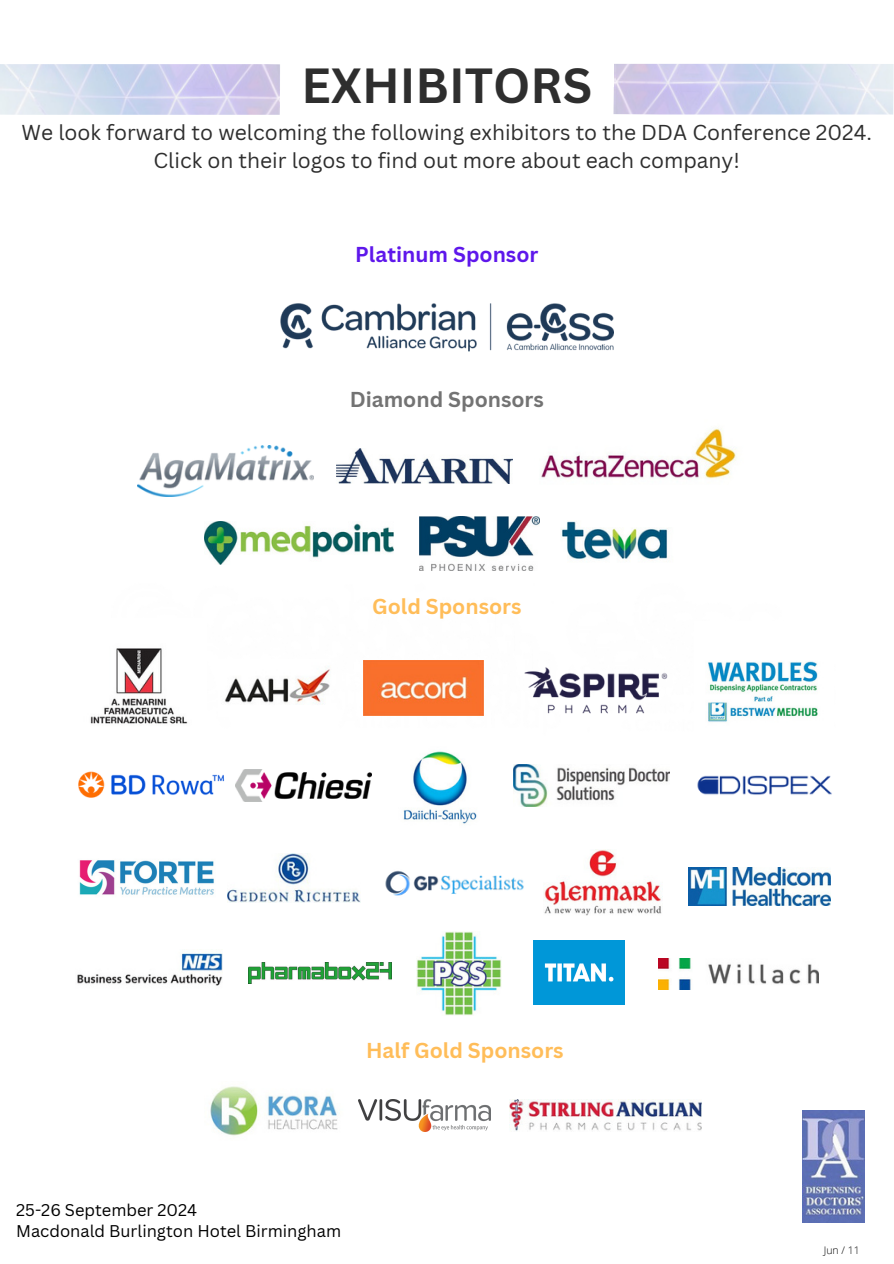
<style>
.page{position:relative;width:894px;height:1264px;background:#fff}
.page>*{position:absolute;margin:0;border:0;box-sizing:border-box;transform-origin:0 0}
.t1{font:700 48px "Canva Sans";color:#2e2e2e}
.t2{font:21px/28.2px "Canva Sans";color:#2e2e2e;text-align:center}
.t3{font:700 21px "Canva Sans";color:#ffbd59}
.t4{font:700 21px "Canva Sans";color:#5e17eb}
.t5{font:700 21px "Canva Sans";color:#737373}
.t6{font:16.5px/21.5px "Canva Sans";color:#000}
.t7{font:300 10.5px "Open Sans";color:#000}
</style>
<div class="page">
<img style="left:280px;top:303px;width:333px;height:48px">
<img style="left:539px;top:516px;width:130px;height:44px">
<img style="left:419px;top:516px;width:120px;height:54px">
<img style="left:204px;top:521px;width:189px;height:43px">
<img style="left:138px;top:445px;width:175px;height:51px">
<img style="left:541px;top:428px;width:196px;height:51px">
<img style="left:337px;top:448px;width:175px;height:35px">
<img style="left:77px;top:952px;width:146px;height:34px">
<img style="left:416px;top:931px;width:85px;height:84px">
<img style="left:533px;top:940px;width:91px;height:64px">
<img style="left:658px;top:958px;width:160px;height:31px">
<img style="left:248px;top:962px;width:143px;height:21px">
<img style="left:509px;top:1099px;width:192px;height:32px">
<img style="left:359px;top:1099px;width:131px;height:32px">
<img style="left:210px;top:1086px;width:128px;height:50px">
<img style="left:0;top:64px;width:280px;height:51px">
<img style="left:613px;top:64px;width:280px;height:50px">
<img style="left:90px;top:648px;width:98px;height:76px">
<img style="left:225px;top:666px;width:105px;height:38px">
<img style="left:363px;top:660px;width:121px;height:56px">
<img style="left:524px;top:667px;width:144px;height:47px">
<img style="left:708px;top:661px;width:110px;height:61px">
<img style="left:79px;top:860px;width:135px;height:35px">
<img style="left:688px;top:867px;width:142px;height:38px">
<img style="left:544px;top:849px;width:118px;height:66px">
<img style="left:228px;top:854px;width:132px;height:48px">
<img style="left:385px;top:870px;width:139px;height:26px">
<img style="left:403px;top:751px;width:74px;height:73px">
<img style="left:697px;top:775px;width:135px;height:20px">
<img style="left:513px;top:765px;width:156px;height:41px">
<img style="left:78px;top:771px;width:147px;height:27px">
<img style="left:235px;top:769px;width:136px;height:32px">
<img style="left:802px;top:1110px;width:62px;height:112px">
<p class="t1" style="left:301px;top:52px;width:292px">EXHIBITORS</p>
<p class="t2" style="left:22px;top:118px;width:851px">We look forward to welcoming the following exhibitors to the DDA Conference 2024.<br>Click on their logos to find out more about each company!</p>
<p class="t4" style="left:355px;top:240px;width:185px">Platinum Sponsor</p>
<h1 class="t5" style="left:349px;top:384px;width:196px">Diamond Sponsors</h1>
<p class="t3" style="left:372px;top:591px;width:151px">Gold Sponsors</p>
<p class="t3" style="left:366px;top:1035px;width:199px">Half Gold Sponsors</p>
<p class="t6" style="left:16px;top:1198px;width:326px">25-26 September 2024<br>Macdonald Burlington Hotel Birmingham</p>
<h3 class="t7" style="left:823px;top:1242px;width:37px">Jun / 11</h3>
</div>
